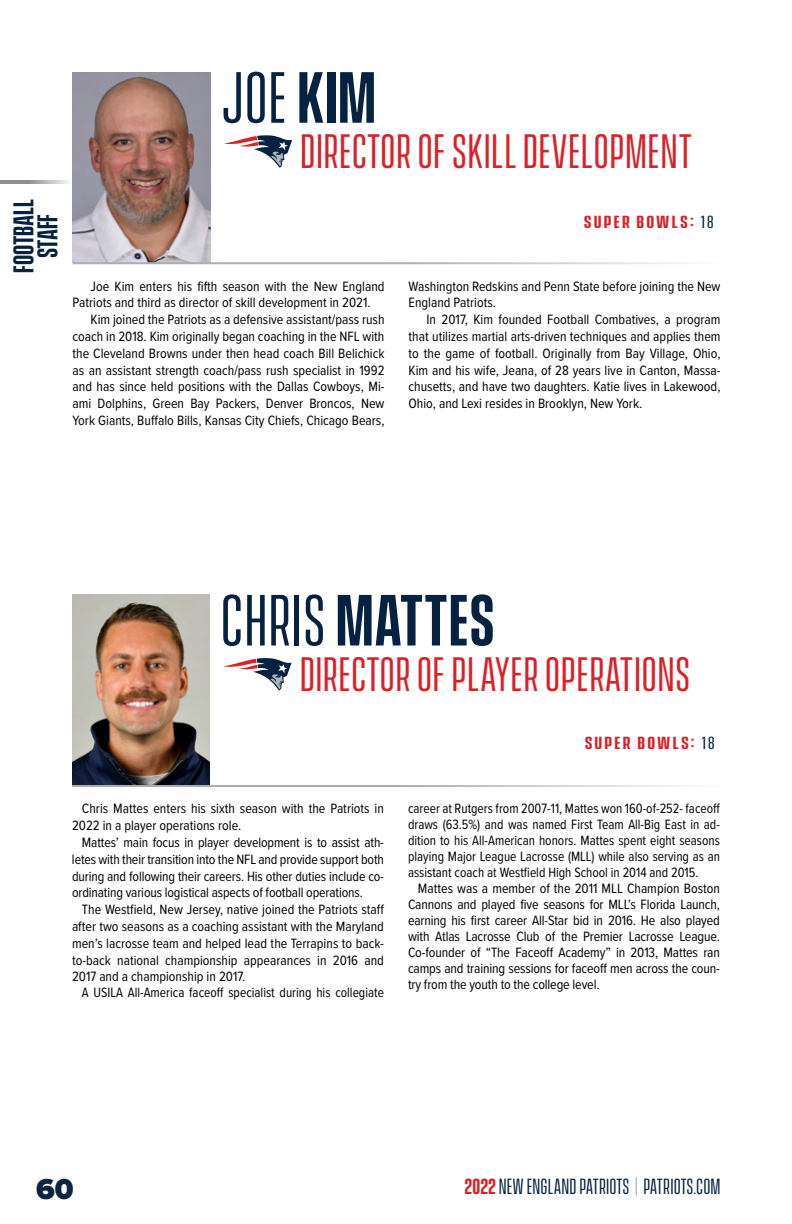
<style>
.page{position:relative;width:792px;height:1224px;background:#fff}
.page>*{position:absolute;margin:0;border:0;box-sizing:border-box;transform-origin:0 0}
.t1{font:600 66px "Vanguard CF";letter-spacing:.005em;color:#072241}
.t2{font:66px "Vanguard CF";color:#072241}
.t3{font:44px "Vanguard CF";letter-spacing:.01em;color:#da2128}
.t4{font:900 30px "Proxima Nova";color:#0e2542}
.t5{font:600 26px/24px "Vanguard CF";color:#072241;text-align:center}
.t6{font:20px "Vanguard CF";letter-spacing:.01em;color:#072241}
.t7{font:600 16px "Vanguard CF";letter-spacing:.11em;color:#da2128;scale:1.25 1}
.t8{font:14px/16.8px "Proxima Nova Cond";color:#000;text-align:justify}
.t9{font:14px/16px "Proxima Nova Cond";color:#000;text-align:justify;scale:.96 1}
.s1{font-weight:600}
.s2{font-weight:400;color:#072241}
.s3{font-weight:400}
.s4{font-weight:600;color:#da2128}
.s5{color:#b0b7bb}
</style>
<div class="page">
<svg style="left:0;top:180px;width:69px;height:4px"></svg>
<img style="left:73px;top:72px;width:137px;height:190px">
<hr style="left:73px;top:262px;width:648px;height:2px;background:#aaaeb1">
<svg style="left:224px;top:135px;width:68px;height:33px"></svg>
<img style="left:72px;top:595px;width:138px;height:190px">
<hr style="left:72px;top:785px;width:648px;height:2px;background:#aaaeb1">
<svg style="left:223px;top:658px;width:69px;height:33px"></svg>
<h3 class="t5" style="left:13px;top:273px;width:76px;rotate:-90deg">FOOTBALL<br>STAFF</h3>
<h1 class="t2" style="left:221px;top:61px;width:157px">JOE <span class="s1">KIM</span></h1>
<h2 class="t3" style="left:300px;top:127px;width:394px">DIRECTOR OF SKILL DEVELOPMENT</h2>
<p class="t8" style="left:91px;top:277px;width:296px">Joe Kim enters his fifth season with the New England</p>
<p class="t8" style="left:73px;top:294px;width:300px">Patriots and third as director of skill development in 2021.</p>
<p class="t8" style="left:91px;top:311px;width:295px">Kim joined the Patriots as a defensive assistant/pass rush</p>
<p class="t8" style="left:73px;top:327px;width:313px">coach in 2018. Kim originally began coaching in the NFL with</p>
<p class="t8" style="left:73px;top:344px;width:313px">the Cleveland Browns under then head coach Bill Belichick</p>
<p class="t8" style="left:73px;top:361px;width:313px">as an assistant strength coach/pass rush specialist in 1992</p>
<p class="t8" style="left:73px;top:378px;width:314px">and has since held positions with the Dallas Cowboys, Mi-</p>
<p class="t8" style="left:73px;top:395px;width:314px">ami Dolphins, Green Bay Packers, Denver Broncos, New</p>
<p class="t8" style="left:73px;top:411px;width:314px">York Giants, Buffalo Bills, Kansas City Chiefs, Chicago Bears,</p>
<p class="t7" style="left:584px;top:212px;width:106px">SUPER BOWLS: <span class="s2">18</span></p>
<p class="t8" style="left:409px;top:277px;width:313px">Washington Redskins and Penn State before joining the New<br>England Patriots.</p>
<p class="t8" style="left:409px;top:311px;width:314px;text-indent:18px">In 2017, Kim founded Football Combatives, a program that utilizes martial arts-driven techniques and applies them to the game of football. Originally from Bay Village, Ohio, Kim and his wife, Jeana, of 28 years live in Canton, Massa&shy;chusetts, and have two daughters. Katie lives in Lakewood, Ohio, and Lexi resides in Brooklyn, New York.</p>
<h1 class="t1" style="left:220px;top:582px;width:276px"><span class="s3">CHRIS</span> MATTES</h1>
<h2 class="t3" style="left:300px;top:649px;width:392px">DIRECTOR OF PLAYER OPERATIONS</h2>
<p class="t8" style="left:72px;top:800px;width:314px;text-indent:10px">Chris Mattes enters his sixth season with the Patriots in<br>2022 in a player operations role.</p>
<p class="t8" style="left:72px;top:833px;width:314px;text-indent:10px">Mattes’ main focus in player development is to assist ath&shy;letes with their transition into the NFL and provide support both during and following their careers. His other duties include co&shy;ordinating various logistical aspects of football operations.</p>
<p class="t8" style="left:72px;top:900px;width:314px;text-indent:10px">The Westfield, New Jersey, native joined the Patriots staff after two seasons as a coaching assistant with the Maryland men’s lacrosse team and helped lead the Terrapins to back&shy;to-back national championship appearances in 2016 and 2017 and a championship in 2017.</p>
<p class="t9" style="left:82px;top:984px;width:316px">A USILA All-America faceoff specialist during his collegiate</p>
<p class="t7" style="left:585px;top:733px;width:106px">SUPER BOWLS: <span class="s2">18</span></p>
<p class="t9" style="left:408px;top:800px;width:327px">career at Rutgers from 2007-11, Mattes won 160-of-252- faceoff draws (63.5%) and was named First Team All-Big East in ad&shy;dition to his All-American honors. Mattes spent eight seasons playing Major League Lacrosse (MLL) while also serving as an assistant coach at Westfield High School in 2014 and 2015.</p>
<p class="t8" style="left:408px;top:880px;width:314px;line-height:16px;text-indent:10px">Mattes was a member of the 2011 MLL Champion Boston Cannons and played five seasons for MLL’s Florida Launch, earning his first career All-Star bid in 2016. He also played with Atlas Lacrosse Club of the Premier Lacrosse League.<br>Co-founder of “The Faceoff Academy” in 2013, Mattes ran camps and training sessions for faceoff men across the coun&shy;try from the youth to the college level.</p>
<h3 class="t4" style="left:36px;top:1166px;width:39px">60</h3>
<h3 class="t6" style="left:465px;top:1175px;width:257px"><span class="s4">2022</span> NEW ENGLAND PATRIOTS <span class="s5">|</span> PATRIOTS.COM</h3>
</div>
